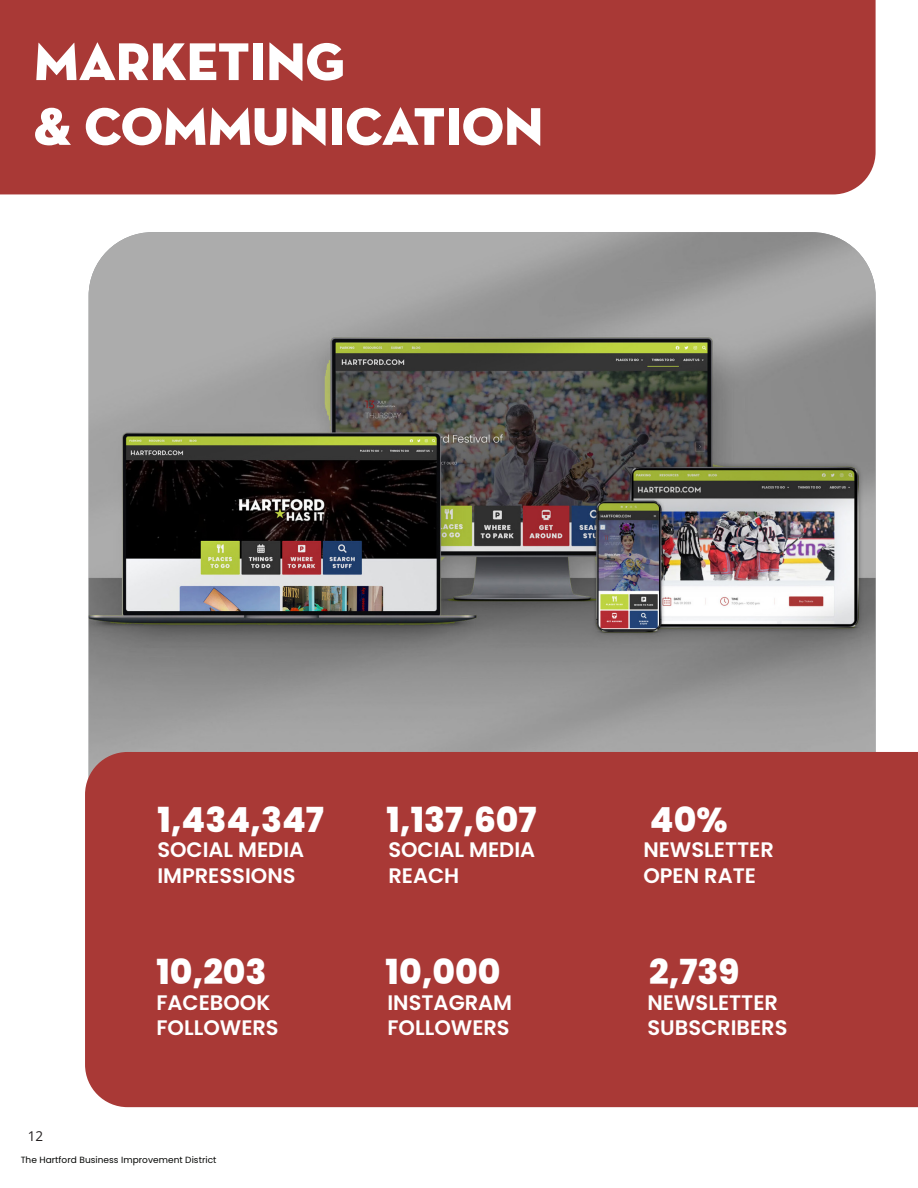
<style>
.page{position:relative;width:918px;height:1188px;background:#fff}
.page>*{position:absolute;margin:0;border:0;box-sizing:border-box;transform-origin:0 0}
.Headline{font:54px "Neutraface Display Titling";color:#fff}
.Headline-2{font:800 34.5px "Poppins";color:#fff}
.Headline-3{font:600 21px "Poppins";color:#fff}
.t1{font:13.5px "Open Sans";color:#231f20}
.t2{font:9px "Poppins";letter-spacing:.005em;color:#040503}
</style>
<div class="page">
<img style="left:89px;top:232px;width:787px;height:520px">
<div style="left:85px;top:752px;width:833px;height:355px;background:#a93936"></div>
<div style="left:0;top:0;width:876px;height:194px;background:#a93936"></div>
<p class="Headline" style="left:34px;top:28px;width:312px">MARKETING</p>
<p class="Headline" style="left:34px;top:93px;width:511px">&amp; COMMUNICATION</p>
<p class="Headline-2" style="left:157px;top:800px;width:168px">1,434,347</p>
<p class="Headline-2" style="left:387px;top:800px;width:152px">1,137,607</p>
<p class="Headline-2" style="left:650px;top:800px;width:79px">40%</p>
<p class="Headline-3" style="left:157px;top:838px;width:148px">SOCIAL MEDIA</p>
<p class="Headline-3" style="left:388px;top:838px;width:148px">SOCIAL MEDIA</p>
<p class="Headline-3" style="left:643px;top:838px;width:132px">NEWSLETTER</p>
<p class="Headline-3" style="left:157px;top:863px;width:140px">IMPRESSIONS</p>
<p class="Headline-3" style="left:388px;top:863px;width:72px">REACH</p>
<p class="Headline-3" style="left:643px;top:863px;width:114px">OPEN RATE</p>
<p class="t1" style="left:28px;top:1127px;width:17px">12</p>
<p class="Headline-2" style="left:156px;top:952px;width:112px">10,203</p>
<p class="Headline-2" style="left:386px;top:952px;width:116px">10,000</p>
<p class="Headline-2" style="left:649px;top:952px;width:92px">2,739</p>
<p class="Headline-3" style="left:156px;top:990px;width:115px">FACEBOOK</p>
<p class="Headline-3" style="left:387px;top:990px;width:126px">INSTAGRAM</p>
<p class="Headline-3" style="left:647px;top:990px;width:132px">NEWSLETTER</p>
<p class="Headline-3" style="left:156px;top:1016px;width:124px">FOLLOWERS</p>
<p class="Headline-3" style="left:387px;top:1016px;width:124px">FOLLOWERS</p>
<p class="Headline-3" style="left:647px;top:1016px;width:142px">SUBSCRIBERS</p>
<p class="t2" style="left:21px;top:1155px;width:197px">The Hartford Business Improvement District</p>
</div>
